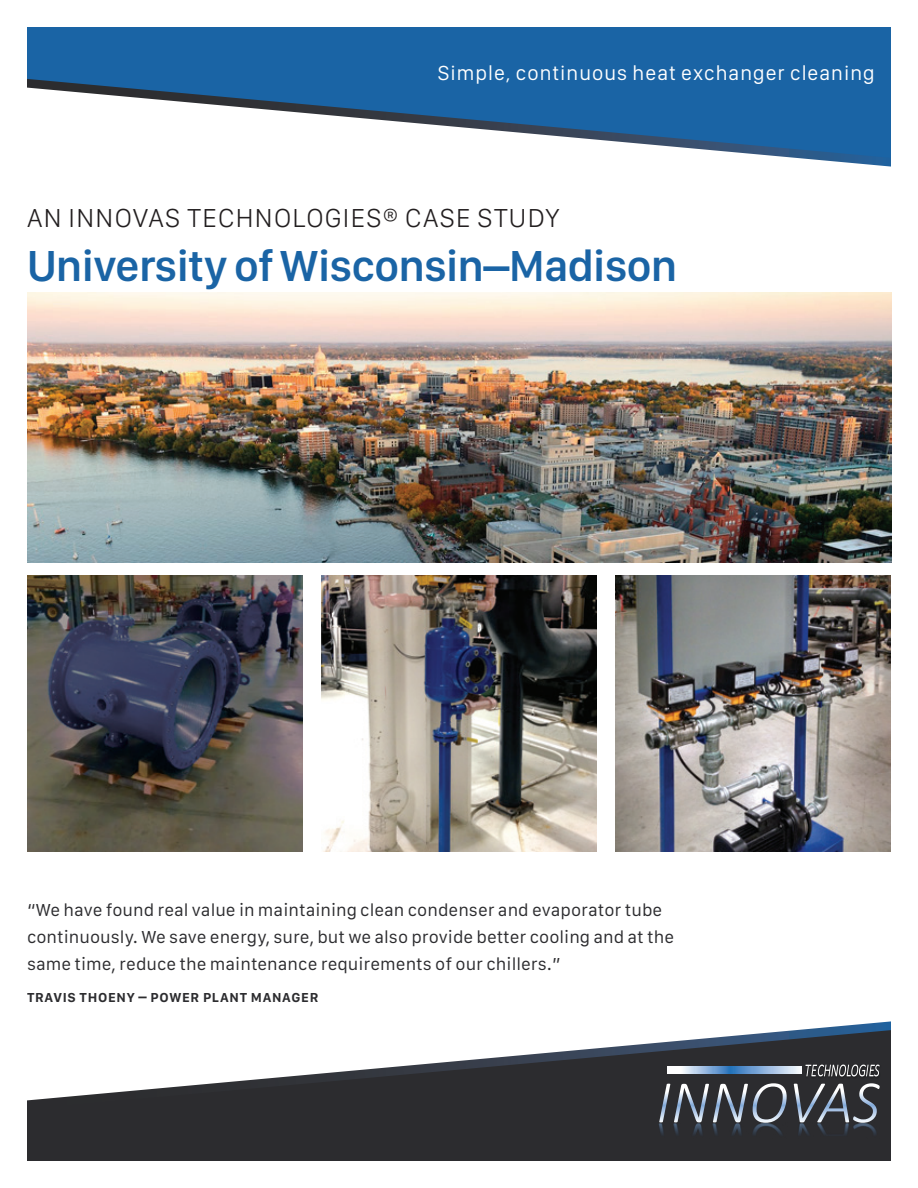
<style>
.page{position:relative;width:918px;height:1188px;background:#fff}
.page>*{position:absolute;margin:0;border:0;box-sizing:border-box;transform-origin:0 0}
.t1{font:600 45px "San Francisco Display";letter-spacing:-.01em;color:#1a64a5}
.t2{font:300 27px "San Francisco Display";letter-spacing:.05em;color:#231f20}
.t3{font:21px "San Francisco Display";letter-spacing:.05em;color:#fff}
.t4{font:18px/27px "San Francisco Text";color:#2c2c2f}
.t5{font:700 13.5px "San Francisco Text";letter-spacing:.05em;color:#2c2c2f}
</style>
<div class="page">
<div style="left:27px;top:1115px;width:864px;height:46px;background:#2c2c2f"></div>
<svg style="left:27px;top:1021px;width:864px;height:94px"></svg>
<svg style="left:667px;top:1067px;width:135px;height:7px"></svg>
<img style="left:804px;top:1064px;width:77px;height:16px">
<svg style="left:805px;top:1065px;width:75px;height:11px"></svg>
<img style="left:659px;top:1122px;width:221px;height:39px">
<svg style="left:753px;top:1083px;width:127px;height:40px;background:#54585e"></svg>
<div style="left:27px;top:27px;width:864px;height:46px;background:#1a64a5"></div>
<svg style="left:27px;top:73px;width:864px;height:94px"></svg>
<img style="left:27px;top:293px;width:864px;height:270px">
<img style="left:321px;top:576px;width:276px;height:276px">
<img style="left:615px;top:576px;width:276px;height:276px">
<img style="left:27px;top:576px;width:276px;height:276px">
<p class="t3" style="left:438px;top:60px;width:438px">Simple, continuous heat exchanger cleaning</p>
<h2 class="t2" style="left:27px;top:200px;width:534px">AN INNOVAS TECHNOLOGIES® CASE STUDY</h2>
<h1 class="t1" style="left:27px;top:237px;width:652px">University of Wisconsin–Madison</h1>
<p class="t4" style="left:27px;top:896px;width:649px">“We have found real value in maintaining clean condenser and evaporator tube continuously. We save energy, sure, but we also provide better cooling and at the same time, reduce the maintenance requirements of our chillers.”</p>
<p class="t5" style="left:27px;top:989px;width:293px">TRAVIS THOENY – POWER PLANT MANAGER</p>
</div>
